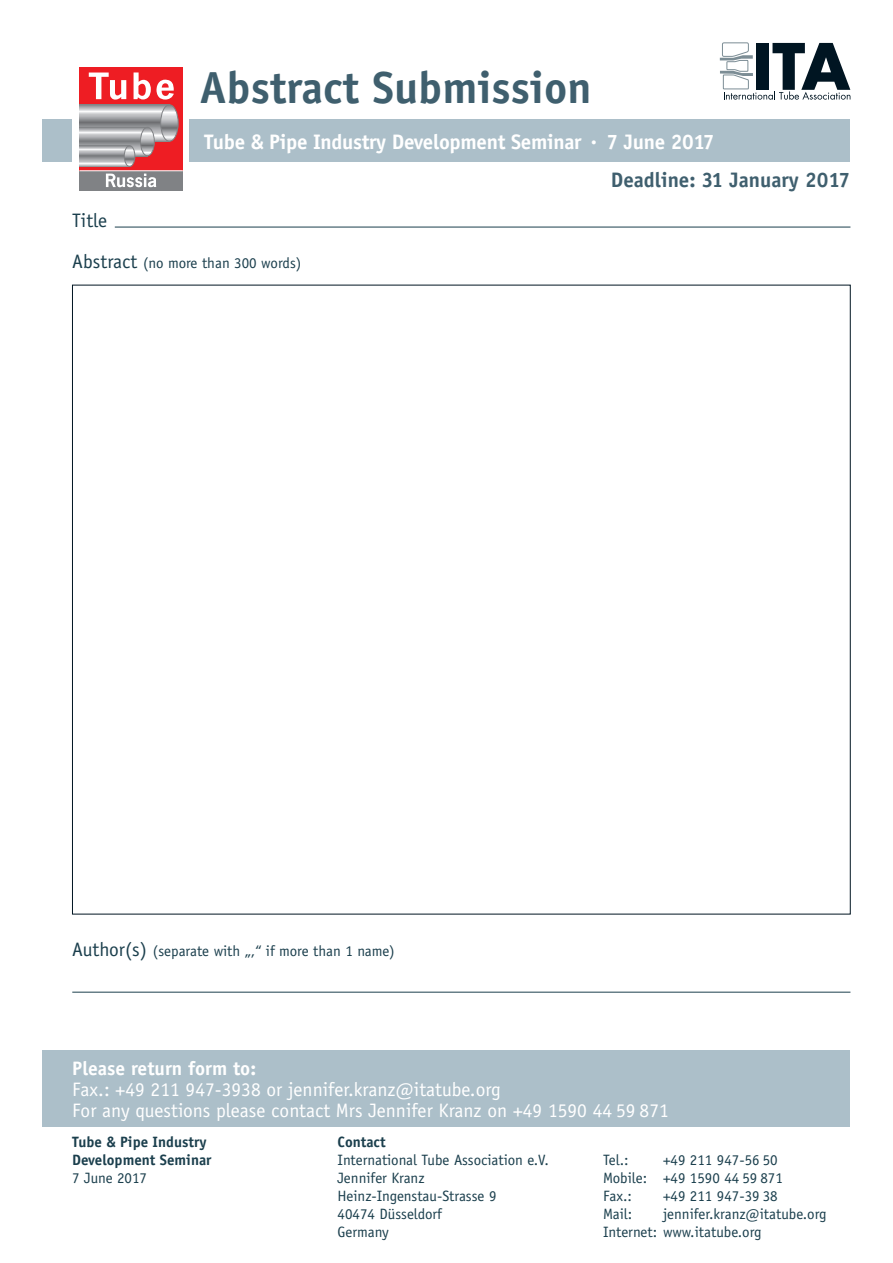
<style>
.page{position:relative;width:893px;height:1263px;background:#fff}
.page>*{position:absolute;margin:0;border:0;box-sizing:border-box;transform-origin:0 0}
.t1{font:700 45px "Officina Sans";color:#3f5f6e}
.t2{font:700 21px "Officina Sans";letter-spacing:-.015em;color:#fff}
.t3{font:700 21px "Officina Sans";color:#3f5f6e}
.t4{font:19.5px/21px "Officina Sans";color:#fff}
.t5{font:700 19.5px "Officina Sans";color:#fff}
.t6{font:19.5px "Officina Sans";color:#1b3f4d}
.t7{font:15px/18px "Officina Sans";color:#1b3f4d}
.t8{font:700 15px/18px "Officina Sans";color:#1b3f4d}
.s1{font-size:19.5px}
</style>
<div class="page">
<hr style="left:115px;top:227px;width:735px;height:1px;background:#1b3f4d">
<hr style="left:72px;top:992px;width:778px;height:1px;background:#1b3f4d">
<div style="left:43px;top:1050px;width:807px;height:77px;background:#acbfc9"></div>
<div style="left:43px;top:119px;width:807px;height:43px;background:#acbfc9"></div>
<div style="left:72px;top:51px;width:117px;height:142px;background:#fff"></div>
<div style="left:79px;top:67px;width:104px;height:104px;background:#ee1d23"></div>
<svg style="left:79px;top:104px;width:10px;height:23px"></svg>
<svg style="left:79px;top:127px;width:10px;height:18px"></svg>
<svg style="left:79px;top:145px;width:49px;height:22px"></svg>
<div style="left:124px;top:145px;width:11px;height:22px;border:1px solid #808285;border-radius:50%"></div>
<div style="left:79px;top:171px;width:104px;height:19px;background:#808285"></div>
<svg style="left:89px;top:72px;width:89px;height:94px"></svg>
<svg style="left:106px;top:174px;width:50px;height:13px"></svg>
<hr style="left:79px;top:170px;width:104px;height:1px;background:#fff">
<svg style="left:720px;top:42px;width:130px;height:58px"></svg>
<h1 class="t1" style="left:200px;top:60px;width:393px">Abstract Submission</h1>
<h2 class="t2" style="left:204px;top:128px;width:512px">Tube &amp; Pipe Industry Development Seminar . 7 June 2017</h2>
<h3 class="t6" style="left:72px;top:209px;width:37px">Title</h3>
<p class="t7" style="left:72px;top:254px;width:231px"><span class="s1">Abstract</span> (no more than 300 words)</p>
<h2 class="t3" style="left:611px;top:166px;width:241px">Deadline: 31 January 2017</h2>
<p class="t7" style="left:72px;top:942px;width:324px"><span class="s1">Author(s)</span> (separate with „,“ if more than 1 name)</p>
<h3 class="t5" style="left:72px;top:1056px;width:185px">Please return form to:</h3>
<h3 class="t4" style="left:72px;top:1079px;width:598px">Fax.: +49 211 947-3938 or jennifer.kranz@itatube.org<br>For any questions please contact Mrs Jennifer Kranz on +49 1590 44 59 871</h3>
<p class="t8" style="left:72px;top:1133px;width:141px">Tube &amp; Pipe Industry<br>Development Seminar</p>
<p class="t7" style="left:72px;top:1169px;width:77px">7 June 2017</p>
<p class="t8" style="left:338px;top:1133px;width:50px">Contact</p>
<p class="t7" style="left:338px;top:1151px;width:213px">International Tube Association e.V.<br>Jennifer Kranz<br>Heinz-Ingenstau-Strasse 9<br>40474 Düsseldorf<br>Germany</p>
<p class="t7" style="left:603px;top:1150px;width:27px">Tel.:</p>
<p class="t7" style="left:603px;top:1150px;width:181px;text-indent:60px">+49 211 947-56 50<br>Mobile: +49 1590 44 59 871<br>Fax.:</p>
<p class="t7" style="left:663px;top:1186px;width:116px">+49 211 947-39 38</p>
<p class="t7" style="left:603px;top:1204px;width:225px;text-indent:60px">jennifer.kranz@itatube.org<br>Internet: www.itatube.org</p>
<p class="t7" style="left:603px;top:1204px;width:31px">Mail:</p>
</div>
